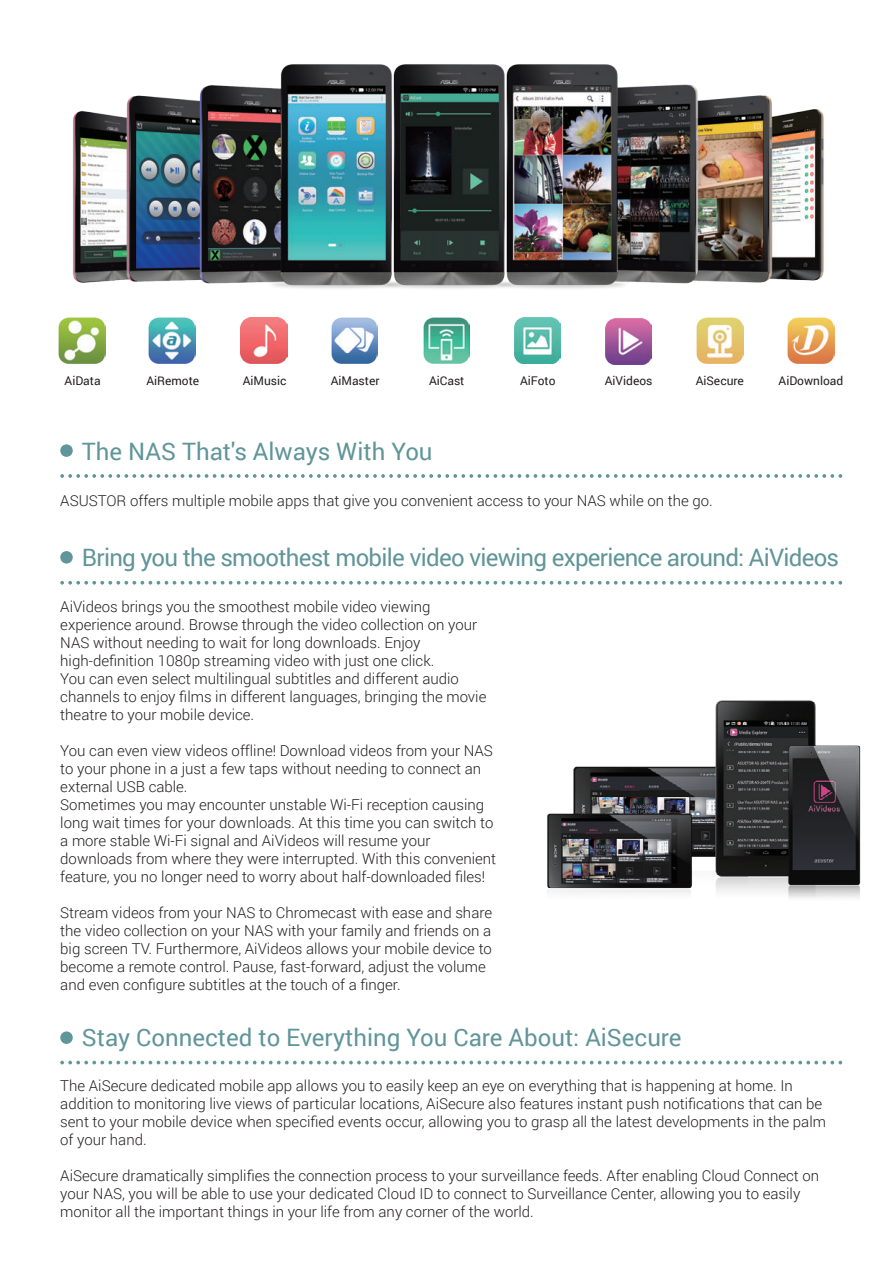
<style>
.page{position:relative;width:893px;height:1263px;background:#fff}
.page>*{position:absolute;margin:0;border:0;box-sizing:border-box;transform-origin:0 0}
.t1{font:24px "Roboto";color:#609599}
.t2{font:24px "Roboto";letter-spacing:-.03em;color:#609599}
.t3{font:300 15px/18px "Roboto";color:#231f20}
.t4{font:12px "Roboto";color:#231f20}
</style>
<div class="page">
<svg style="left:60px;top:474px;width:782px;height:4px"></svg>
<svg style="left:60px;top:581px;width:782px;height:4px"></svg>
<svg style="left:60px;top:1061px;width:782px;height:3px"></svg>
<div style="left:60px;top:444px;width:13px;height:13px;background:#609599;border-radius:50%"></div>
<div style="left:60px;top:551px;width:13px;height:12px;background:#609599;border-radius:50%"></div>
<div style="left:60px;top:1031px;width:13px;height:13px;background:#609599;border-radius:50%"></div>
<img style="left:788px;top:318px;width:46px;height:46px">
<img style="left:59px;top:318px;width:46px;height:46px">
<img style="left:331px;top:318px;width:47px;height:46px">
<img style="left:149px;top:318px;width:46px;height:46px">
<img style="left:697px;top:318px;width:46px;height:46px">
<img style="left:423px;top:318px;width:46px;height:46px">
<img style="left:514px;top:318px;width:46px;height:46px">
<img style="left:241px;top:318px;width:46px;height:46px">
<img style="left:605px;top:319px;width:46px;height:46px">
<img style="left:547px;top:700px;width:314px;height:198px">
<img style="left:72px;top:64px;width:752px;height:225px">
<p class="t4" style="left:65px;top:372px;width:38px">AiData</p>
<p class="t4" style="left:146px;top:372px;width:54px">AiRemote</p>
<p class="t4" style="left:243px;top:372px;width:45px">AiMusic</p>
<p class="t4" style="left:331px;top:372px;width:50px">AiMaster</p>
<p class="t4" style="left:429px;top:372px;width:37px">AiCast</p>
<p class="t4" style="left:520px;top:372px;width:37px">AiFoto</p>
<p class="t4" style="left:605px;top:372px;width:49px">AiVideos</p>
<p class="t4" style="left:696px;top:372px;width:50px">AiSecure</p>
<p class="t4" style="left:779px;top:372px;width:66px">AiDownload</p>
<h1 class="t1" style="left:82px;top:434px;width:352px">The NAS That's Always With You</h1>
<p class="t3" style="left:60px;top:491px;width:654px">ASUSTOR offers multiple mobile apps that give you convenient access to your NAS while on the go.</p>
<h1 class="t2" style="left:82px;top:541px;width:759px">Bring you the smoothest mobile video viewing experience around: AiVideos</h1>
<p class="t3" style="left:60px;top:597px;width:428px">AiVideos brings you the smoothest mobile video viewing experience around. Browse through the video collection on your NAS without needing to wait for long downloads. Enjoy high-definition 1080p streaming video with just one click.<br>You can even select multilingual subtitles and different audio channels to enjoy films in different languages, bringing the movie theatre to your mobile device.</p>
<p class="t3" style="left:60px;top:741px;width:437px">You can even view videos offline! Download videos from your NAS to your phone in a just a few taps without needing to connect an external USB cable.<br>Sometimes you may encounter unstable Wi-Fi reception causing long wait times for your downloads. At this time you can switch to a more stable Wi-Fi signal and AiVideos will resume your downloads from where they were interrupted. With this convenient feature, you no longer need to worry about half-downloaded files!</p>
<p class="t3" style="left:60px;top:903px;width:433px">Stream videos from your NAS to Chromecast with ease and share the video collection on your NAS with your family and friends on a big screen TV. Furthermore, AiVideos allows your mobile device to become a remote control. Pause, fast-forward, adjust the volume and even configure subtitles at the touch of a finger.</p>
<h1 class="t1" style="left:82px;top:1020px;width:601px">Stay Connected to Everything You Care About: AiSecure</h1>
<p class="t3" style="left:60px;top:1076px;width:767px">The AiSecure dedicated mobile app allows you to easily keep an eye on everything that is happening at home. In addition to monitoring live views of particular locations, AiSecure also features instant push notifications that can be sent to your mobile device when specified events occur, allowing you to grasp all the latest developments in the palm of your hand.</p>
<p class="t3" style="left:60px;top:1166px;width:760px">AiSecure dramatically simplifies the connection process to your surveillance feeds. After enabling Cloud Connect on your NAS, you will be able to use your dedicated Cloud ID to connect to Surveillance Center, allowing you to easily monitor all the important things in your life from any corner of the world.</p>
</div>
